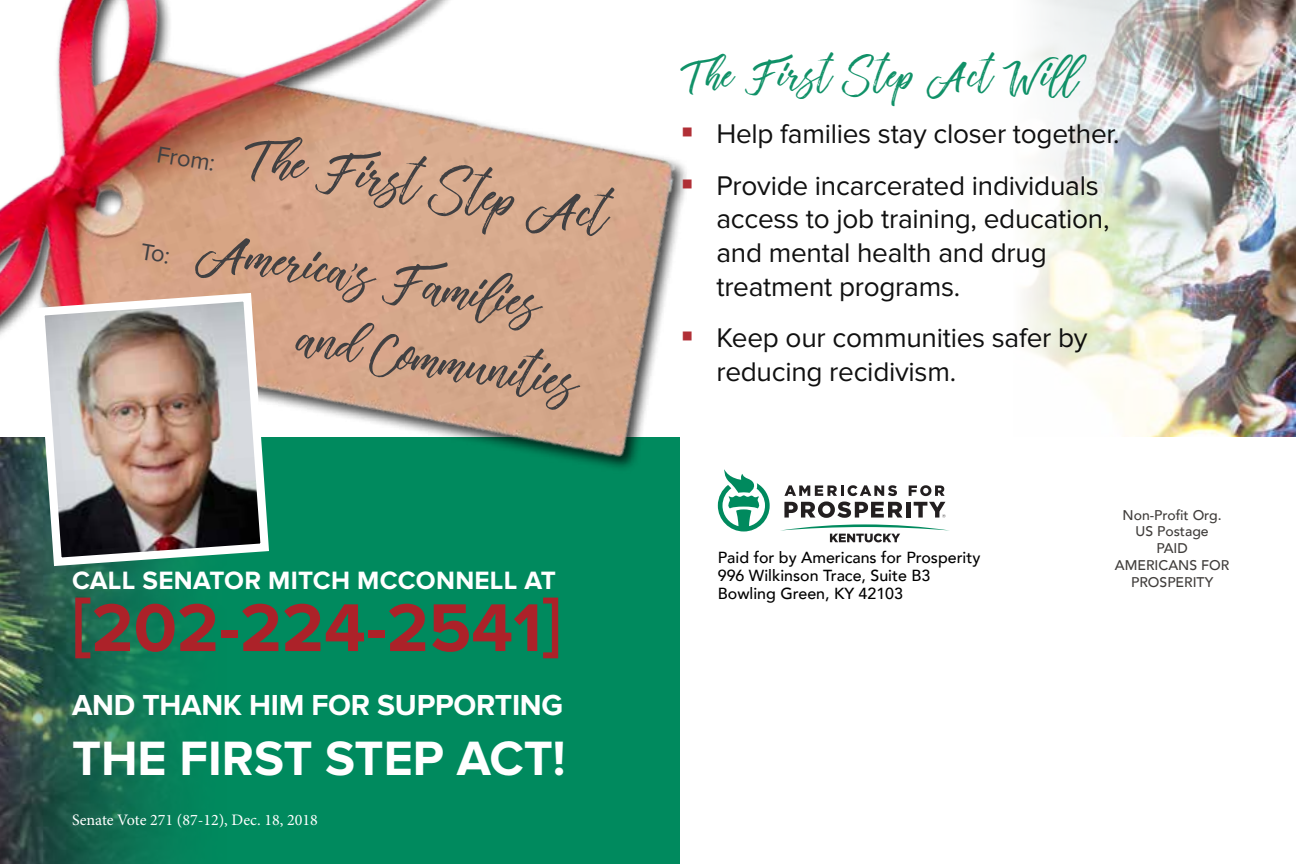
<style>
.page{position:relative;width:1296px;height:864px;background:#fff}
.page>*{position:absolute;margin:0;border:0;box-sizing:border-box;transform-origin:0 0}
.t1{font:700 70px "Proxima Nova";color:#ac2229}
.t2{font:60px/72.8px "Vincentia";color:#414042}
.t3{font:700 50px "Proxima Nova";color:#fff}
.t4{font:48px "Vincentia";letter-spacing:.01em;color:#008a5e}
.t5{font:700 30px "Proxima Nova";letter-spacing:-.01em;color:#fff}
.t6{font:28px/33.6px "Proxima Nova";letter-spacing:-.01em;color:#000}
.t7{font:700 26px "Proxima Nova";letter-spacing:.01em;color:#fff}
.t8{font:24px "Proxima Nova";color:#414042}
.t9{font:500 16px/18px "Avenir";color:#000}
.t10{font:16px "Minion Pro";color:#fff}
.t11{font:500 14px/16.8px "Avenir";color:#403d3b;text-align:center}
.s1{font-family:"Adorn S Pomander"}
</style>
<div class="page">
<div style="left:0;top:437px;width:680px;height:427px;background:#008a5e"></div>
<img style="left:0;top:509px;width:189px;height:355px">
<img style="left:0;top:0;width:687px;height:509px">
<img style="left:1024px;top:0;width:272px;height:437px">
<div style="left:680px;top:437px;width:616px;height:427px;background:#fff"></div>
<svg style="left:718px;top:469px;width:52px;height:62px"></svg>
<div style="left:906px;top:502px;width:5px;height:16px;background:#231f20"></div>
<svg style="left:784px;top:485px;width:119px;height:33px"></svg>
<svg style="left:909px;top:485px;width:36px;height:11px"></svg>
<svg style="left:914px;top:502px;width:32px;height:16px"></svg>
<svg style="left:781px;top:524px;width:168px;height:18px"></svg>
<img style="left:32px;top:289px;width:241px;height:281px">
<svg style="left:683px;top:128px;width:4px;height:9px"></svg>
<svg style="left:683px;top:179px;width:4px;height:9px"></svg>
<svg style="left:683px;top:332px;width:4px;height:9px"></svg>
<svg style="left:140px;top:243px;width:29px;height:21px"></svg>
<h2 class="t2" style="left:248px;top:128px;width:370px;rotate:9deg">The First Step Act</h2>
<p class="t8" style="left:160px;top:140px;width:60px;rotate:10deg">From:</p>
<h2 class="t2" style="left:315px;top:238px;width:284px;text-indent:-114px;rotate:9deg">America<span class="s1">’</span>s Families and Communities</h2>
<p class="t7" style="left:72px;top:565px;width:486px">CALL SENATOR MITCH MCCONNELL AT</p>
<h1 class="t1" style="left:72px;top:587px;width:491px">[202-224-2541]</h1>
<p class="t5" style="left:72px;top:687px;width:493px">AND THANK HIM FOR SUPPORTING</p>
<h3 class="t3" style="left:72px;top:729px;width:495px">THE FIRST STEP ACT!</h3>
<p class="t10" style="left:72px;top:809px;width:247px">Senate Vote 271 (87-12), Dec. 18, 2018</p>
<h3 class="t4" style="left:680px;top:50px;width:400px">The First Step Act Will</h3>
<p class="t6" style="left:716px;top:109px;width:405px;line-height:51.6px">Help families stay closer together.<br>Provide incarcerated individuals</p>
<p class="t6" style="left:716px;top:203px;width:395px">access to job training, education, and mental health and drug treatment programs.</p>
<p class="t6" style="left:716px;top:322px;width:373px">Keep our communities safer by reducing recidivism.</p>
<p class="t9" style="left:718px;top:549px;width:264px">Paid for by Americans for Prosperity<br>996 Wilkinson Trace, Suite B3<br>Bowling Green, KY 42103</p>
<p class="t11" style="left:1115px;top:507px;width:116px">Non-Profit Org.<br>US Postage<br>PAID<br>AMERICANS FOR<br>PROSPERITY</p>
</div>
